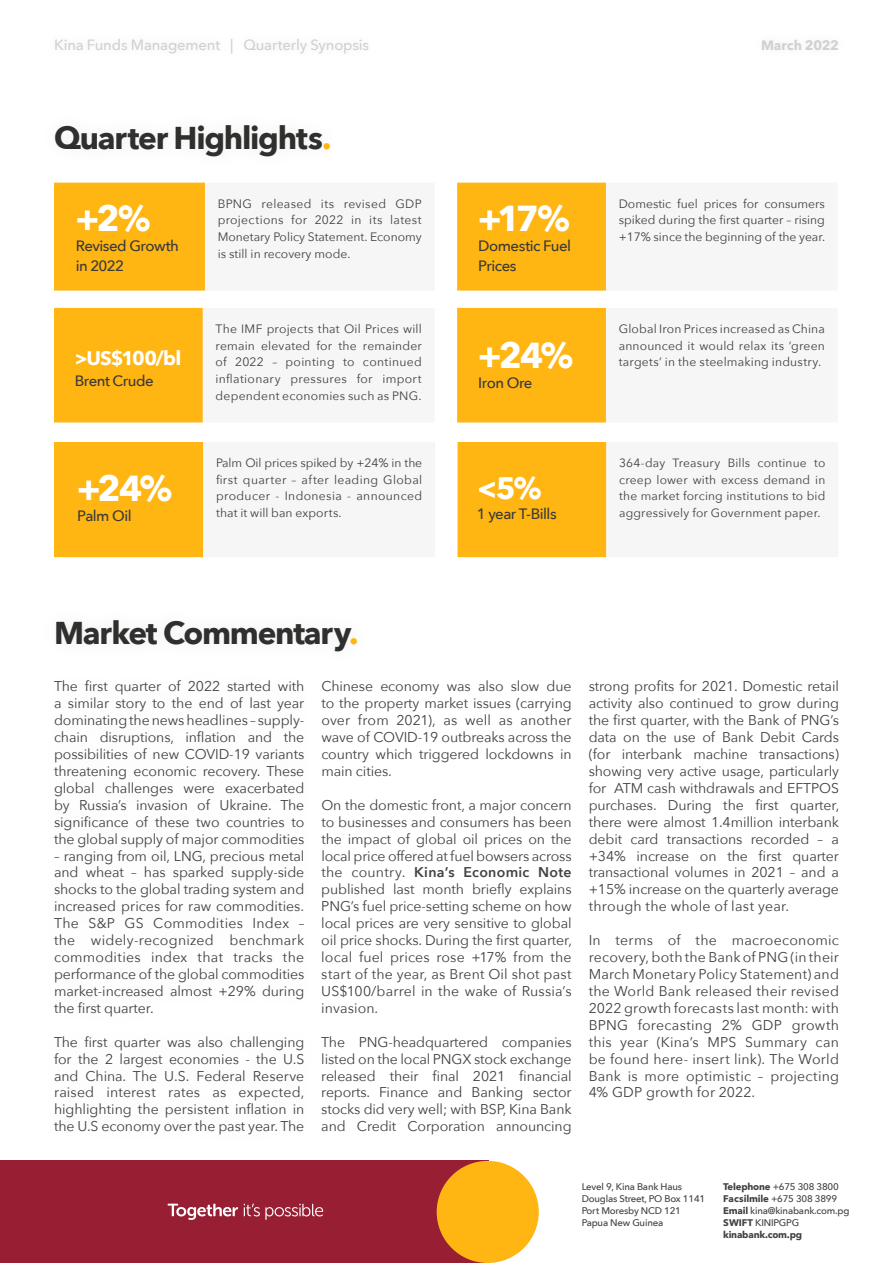
<style>
.page{position:relative;width:893px;height:1263px;background:#fff}
.page>*{position:absolute;margin:0;border:0;box-sizing:border-box;transform-origin:0 0}
.t1{font:700 36px "Avenir Next";color:#fff}
.t2{font:700 31.5px "Avenir Next";letter-spacing:-.04em;color:#2f2f2e}
.t3{font:700 30.9px "Avenir Next";color:#fff}
.t4{font:700 19.65px "Avenir Next";letter-spacing:-.04em;color:#fff}
.t5{font:500 15px/19.5px "Avenir Next";letter-spacing:-.035em;color:#3a3a3a}
.t6{font:500 14.85px "Avenir Next";letter-spacing:-.015em;color:#d1d1d1}
.t7{font:14.1px/17px "Avenir Next";letter-spacing:-.01em;color:#414042;text-align:justify}
.t8{font:700 13.5px "Avenir Next";letter-spacing:-.005em;color:#d1d1d1}
.t9{font:12.15px/16.8px "Avenir Next";letter-spacing:.01em;color:#414042;text-align:justify}
.t10{font:12px/16.8px "Avenir Next";letter-spacing:.015em;color:#414042;text-align:justify}
.t11{font:500 9.6px/12px "Avenir Next";letter-spacing:-.02em;color:#414042}
.s1{color:#ffb512}
.s2{font-weight:600}
.s3{font-weight:700}
</style>
<div class="page">
<div style="left:0;top:1161px;width:481px;height:102px;background:#981e33"></div>
<div style="left:437px;top:1161px;width:102px;height:102px;background:#ffb512;border-radius:50%"></div>
<svg style="left:168px;top:1203px;width:155px;height:17px"></svg>
<div style="left:54px;top:183px;width:151px;height:108px;background:#ffb512"></div>
<div style="left:457px;top:183px;width:149px;height:108px;background:#ffb512"></div>
<div style="left:54px;top:308px;width:149px;height:114px;background:#ffb512"></div>
<div style="left:457px;top:308px;width:149px;height:114px;background:#ffb512"></div>
<div style="left:54px;top:442px;width:149px;height:115px;background:#ffb512"></div>
<svg style="left:203px;top:442px;width:404px;height:115px;fill:#f6f6f6"></svg>
<p class="t6" style="left:54px;top:32px;width:317px">Kina Funds Management | Quarterly Synopsis</p>
<p class="t8" style="left:761px;top:33px;width:79px">March 2022</p>
<h2 class="t2" style="left:54px;top:110px;width:279px">Quarter Highlights<span class="s1">.</span></h2>
<h1 class="t1" style="left:75px;top:187px;width:77px">+2%</h1>
<p class="t5" style="left:76px;top:236px;width:105px">Revised Growth in 2022</p>
<p class="t9" style="left:218px;top:194px;width:206px">BPNG released its revised GDP projections for 2022 in its latest Monetary Policy Statement. Economy is still in recovery mode.</p>
<p class="t9" style="left:619px;top:194px;width:208px">Domestic fuel prices for consumers spiked during the first quarter – rising +17% since the beginning of the year.</p>
<h1 class="t1" style="left:478px;top:187px;width:94px">+17%</h1>
<p class="t5" style="left:478px;top:236px;width:94px">Domestic Fuel<br>Prices</p>
<h3 class="t4" style="left:75px;top:341px;width:108px">&gt;US$100/bl</h3>
<p class="t5" style="left:75px;top:371px;width:81px">Brent Crude</p>
<p class="t9" style="left:216px;top:320px;width:208px">The IMF projects that Oil Prices will remain elevated for the remainder of 2022 – pointing to continued inflationary pressures for import dependent economies such as PNG.</p>
<p class="t9" style="left:619px;top:320px;width:208px">Global Iron Prices increased as China announced it would relax its ‘green targets’ in the steelmaking industry.</p>
<h1 class="t1" style="left:478px;top:324px;width:97px">+24%</h1>
<p class="t5" style="left:478px;top:373px;width:56px">Iron Ore</p>
<h1 class="t1" style="left:77px;top:457px;width:97px">+24%</h1>
<p class="t5" style="left:77px;top:506px;width:56px">Palm Oil</p>
<p class="t9" style="left:216px;top:454px;width:208px">Palm Oil prices spiked by +24% in the first quarter – after leading Global producer - Indonesia - announced that it will ban exports.</p>
<p class="t10" style="left:619px;top:454px;width:208px">364-day Treasury Bills continue to creep lower with excess demand in the market forcing institutions to bid</p>
<h3 class="t3" style="left:477px;top:461px;width:66px">&lt;5%</h3>
<p class="t5" style="left:477px;top:504px;width:81px">1 year T-Bills</p>
<p class="t10" style="left:619px;top:504px;width:203px">aggressively for Government paper.</p>
<h2 class="t2" style="left:54px;top:606px;width:306px">Market Commentary<span class="s1">.</span></h2>
<p class="t7" style="left:54px;top:677px;width:252px">The first quarter of 2022 started with a similar story to the end of last year dominating the news headlines – supply&shy;chain disruptions, inflation and the possibilities of new COVID-19 variants threatening economic recovery. These global challenges were exacerbated by Russia’s invasion of Ukraine. The significance of these two countries to the global supply of major commodities</p>
<p class="t7" style="left:54px;top:846px;width:252px">– ranging from oil, LNG, precious metal and wheat – has sparked supply-side shocks to the global trading system and increased prices for raw commodities.<br>The S&amp;P GS Commodities Index – the widely-recognized benchmark commodities index that tracks the performance of the global commodities market-increased almost +29% during the first quarter.</p>
<p class="t7" style="left:54px;top:1033px;width:252px">The first quarter was also challenging for the 2 largest economies - the U.S and China. The U.S. Federal Reserve raised interest rates as expected, highlighting the persistent inflation in the U.S economy over the past year. The</p>
<p class="t7" style="left:321px;top:677px;width:252px">Chinese economy was also slow due to the property market issues (carrying over from 2021), as well as another wave of COVID-19 outbreaks across the country which triggered lockdowns in main cities.</p>
<p class="t7" style="left:321px;top:796px;width:252px">On the domestic front, a major concern to businesses and consumers has been the impact of global oil prices on the local price offered at fuel bowsers across the country. <span class="s2">Kina’s Economic Note </span>published last month briefly explains PNG’s fuel price-setting scheme on how local prices are very sensitive to global oil price shocks. During the first quarter, local fuel prices rose +17% from the start of the year, as Brent Oil shot past US$100/barrel in the wake of Russia’s invasion.</p>
<p class="t7" style="left:321px;top:1033px;width:252px">The PNG-headquartered companies listed on the local PNGX stock exchange released their final 2021 financial reports. Finance and Banking sector stocks did very well; with BSP, Kina Bank and Credit Corporation announcing</p>
<p class="t7" style="left:589px;top:677px;width:252px">strong profits for 2021. Domestic retail activity also continued to grow during the first quarter, with the Bank of PNG’s data on the use of Bank Debit Cards (for interbank machine transactions) showing very active usage, particularly for ATM cash withdrawals and EFTPOS purchases. During the first quarter, there were almost 1.4million interbank debit card transactions recorded – a +34% increase on the first quarter transactional volumes in 2021 – and a +15% increase on the quarterly average through the whole of last year.</p>
<p class="t7" style="left:589px;top:931px;width:252px">In terms of the macroeconomic recovery, both the Bank of PNG (in their March Monetary Policy Statement) and the World Bank released their revised 2022 growth forecasts last month: with BPNG forecasting 2% GDP growth this year (Kina’s MPS Summary can be found here- insert link). The World Bank is more optimistic – projecting 4% GDP growth for 2022.</p>
<p class="t11" style="left:582px;top:1180px;width:125px">Level 9, Kina Bank Haus<br>Douglas Street, PO Box 1141<br>Port Moresby NCD 121<br>Papua New Guinea</p>
<p class="t11" style="left:723px;top:1180px;width:128px"><span class="s3">Telephone</span> +675 308 3800<br><span class="s3">Facsilmile</span> +675 308 3899<br><span class="s3">Email</span> kina@kinabank.com.pg<br><span class="s3">SWIFT</span> KINIPGPG <span class="s3">kinabank.com.pg</span></p>
</div>
